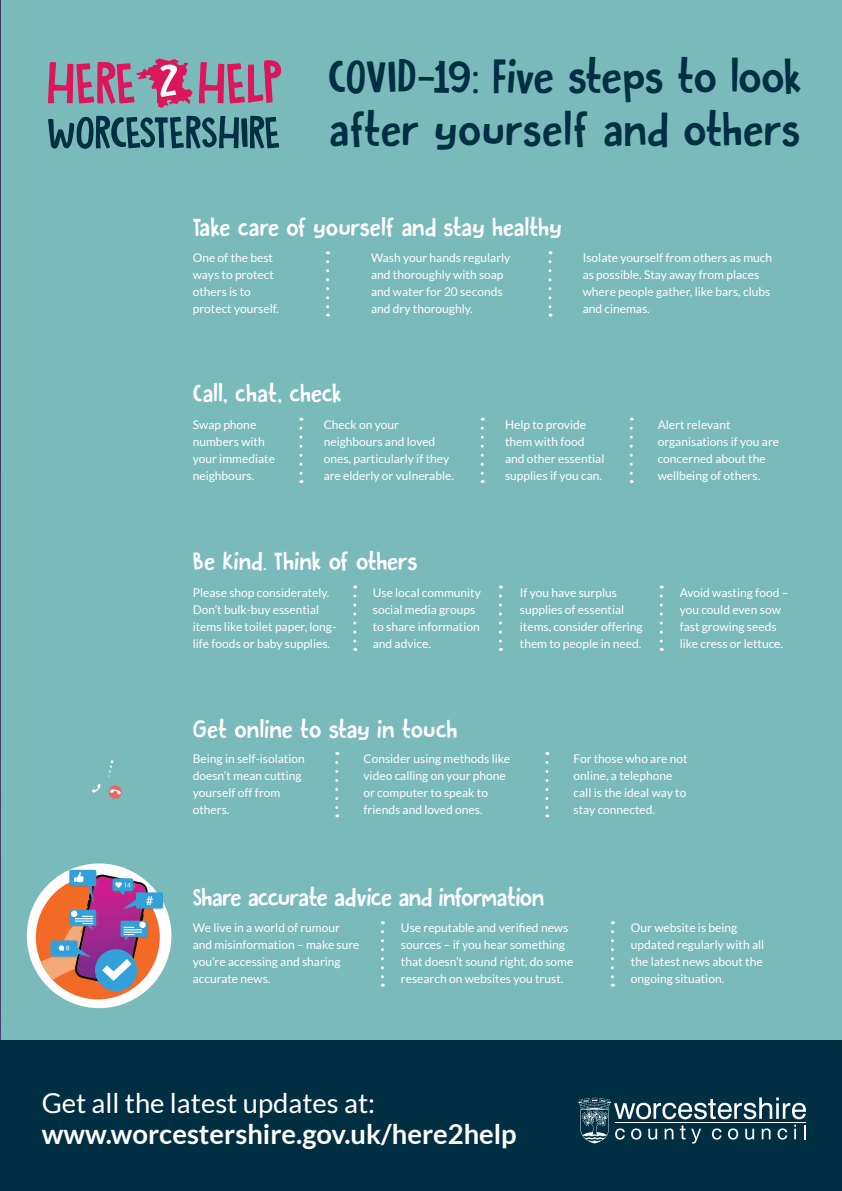
<style>
.page{position:relative;width:842px;height:1191px;background:#fff}
.page>*{position:absolute;margin:0;border:0;box-sizing:border-box;transform-origin:0 0}
.t1{font:41.2px/53.5px "DK Butterfly Ball";color:#002f44}
.t2{font:700 27.4px/31px "Lato";color:#fff}
.t3{font:22px "DK Butterfly Ball";letter-spacing:-.005em;color:#fff}
.t4{font:12px/17px "Lato";color:#fff}
.s1{font-weight:400}
</style>
<div class="page">
<div style="left:0;top:0;width:842px;height:1040px;background:#7ababb"></div>
<svg style="left:92px;top:784px;width:9px;height:8px"></svg>
<svg style="left:108px;top:785px;width:14px;height:14px"></svg>
<svg style="left:108px;top:760px;width:5px;height:17px"></svg>
<svg style="left:27px;top:863px;width:144px;height:145px"></svg>
<svg style="left:36px;top:869px;width:127px;height:125px;background:#ad8794"></svg>
<div style="left:0;top:1040px;width:842px;height:151px;background:#002f44"></div>
<svg style="left:578px;top:1097px;width:228px;height:46px"></svg>
<svg style="left:326px;top:262px;width:3px;height:55px"></svg>
<svg style="left:548px;top:262px;width:3px;height:55px"></svg>
<svg style="left:299px;top:428px;width:3px;height:55px"></svg>
<svg style="left:481px;top:428px;width:3px;height:55px"></svg>
<svg style="left:353px;top:596px;width:3px;height:55px"></svg>
<svg style="left:499px;top:596px;width:3px;height:55px"></svg>
<svg style="left:335px;top:762px;width:3px;height:55px"></svg>
<svg style="left:381px;top:931px;width:3px;height:55px"></svg>
<svg style="left:611px;top:931px;width:3px;height:55px"></svg>
<svg style="left:630px;top:428px;width:3px;height:55px"></svg>
<svg style="left:660px;top:596px;width:3px;height:55px"></svg>
<svg style="left:545px;top:762px;width:3px;height:55px"></svg>
<svg style="left:48px;top:58px;width:145px;height:50px;background:#a77895"></svg>
<svg style="left:199px;top:60px;width:82px;height:44px;background:#a57190"></svg>
<svg style="left:48px;top:114px;width:231px;height:35px;background:#437c86"></svg>
<p class="t1" style="left:328px;top:49px;width:475px">COVID-19: Five steps to look after yourself and others</p>
<p class="t3" style="left:193px;top:211px;width:370px">Take care of yourself and stay healthy</p>
<p class="t4" style="left:193px;top:249px;width:87px">One of the best ways to protect others is to protect yourself.</p>
<p class="t4" style="left:371px;top:249px;width:141px">Wash your hands regularly and thoroughly with soap and water for 20 seconds and dry thoroughly.</p>
<p class="t4" style="left:583px;top:249px;width:191px">Isolate yourself from others as much as possible. Stay away from places where people gather, like bars, clubs and cinemas.</p>
<p class="t3" style="left:193px;top:378px;width:150px">Call, chat, check</p>
<p class="t4" style="left:193px;top:416px;width:84px">Swap phone numbers with your immediate neighbours.</p>
<p class="t4" style="left:324px;top:416px;width:132px">Check on your neighbours and loved ones, particularly if they are elderly or vulnerable.</p>
<p class="t4" style="left:505px;top:416px;width:101px">Help to provide them with food and other essential supplies if you can.</p>
<p class="t4" style="left:658px;top:416px;width:123px">Alert relevant organisations if you are concerned about the wellbeing of others.</p>
<p class="t3" style="left:193px;top:546px;width:226px">Be Kind. Think of others</p>
<p class="t4" style="left:193px;top:584px;width:145px">Please shop considerately.<br>Don’t bulk-buy essential items like toilet paper, long&shy;life foods or baby supplies.</p>
<p class="t4" style="left:373px;top:584px;width:110px">Use local community social media groups to share information and advice.</p>
<p class="t4" style="left:520px;top:584px;width:124px">If you have surplus supplies of essential items, consider offering them to people in need.</p>
<p class="t3" style="left:193px;top:713px;width:266px">Get online to stay in touch</p>
<p class="t4" style="left:680px;top:584px;width:110px">Avoid wasting food – you could even sow fast growing seeds like cress or lettuce.</p>
<p class="t4" style="left:193px;top:750px;width:114px">Being in self-isolation doesn’t mean cutting yourself off from others.</p>
<p class="t4" style="left:363px;top:750px;width:148px">Consider using methods like video calling on your phone or computer to speak to friends and loved ones.</p>
<p class="t3" style="left:193px;top:881px;width:353px">Share accurate advice and information</p>
<p class="t4" style="left:574px;top:750px;width:116px">For those who are not online, a telephone call is the ideal way to stay connected.</p>
<p class="t4" style="left:193px;top:919px;width:168px">We live in a world of rumour and misinformation – make sure you’re accessing and sharing accurate news.</p>
<p class="t4" style="left:401px;top:919px;width:174px">Use reputable and verified news sources – if you hear something that doesn’t sound right, do some research on websites you trust.</p>
<p class="t4" style="left:631px;top:919px;width:135px">Our website is being updated regularly with all the latest news about the ongoing situation.</p>
<p class="t2" style="left:42px;top:1086px;width:477px"><span class="s1">Get all the latest updates at: </span>www.worcestershire.gov.uk/here2help</p>
</div>
